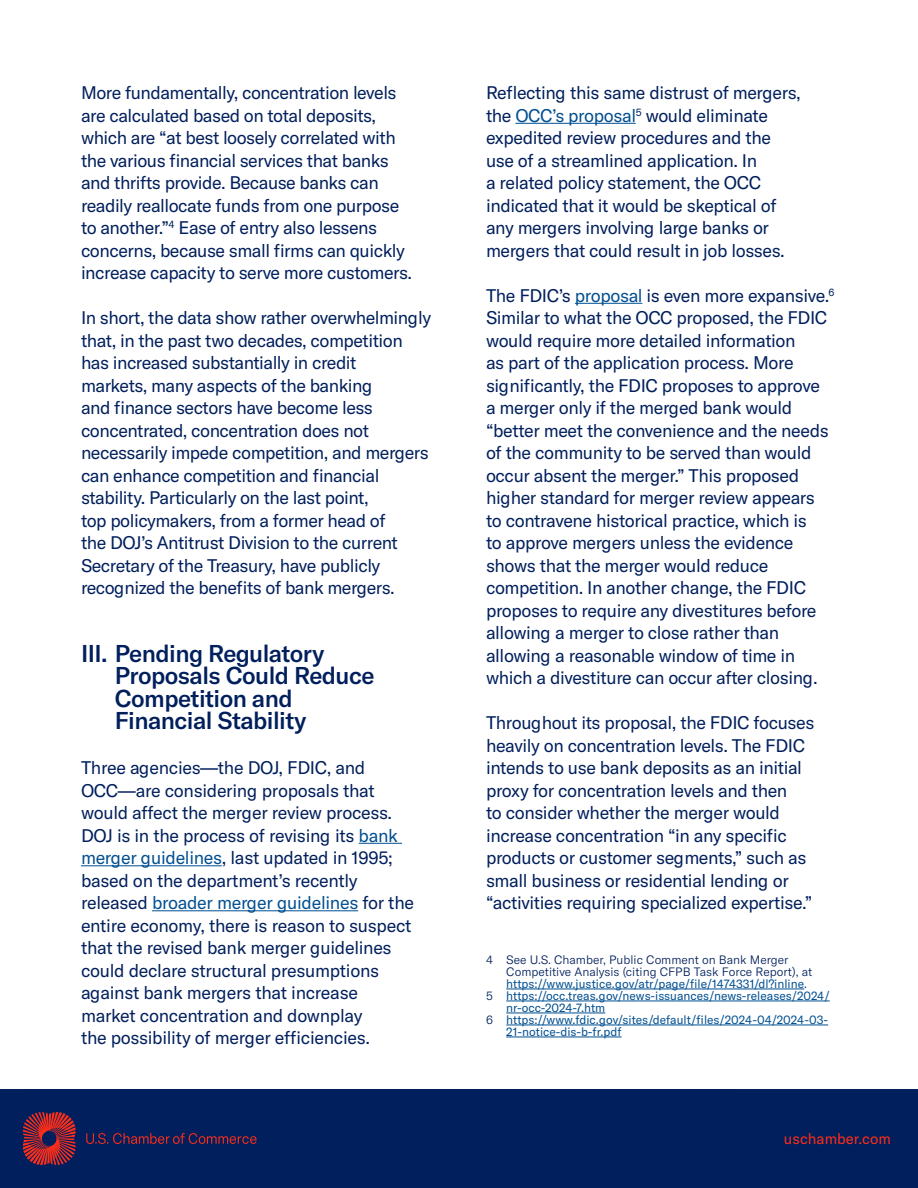
<style>
.page{position:relative;width:918px;height:1188px;background:#fff}
.page>*{position:absolute;margin:0;border:0;box-sizing:border-box;transform-origin:0 0}
.t1{font:500 24px/22.5px "GT America";letter-spacing:-.025em;color:#001f5c}
.Body{font:18px/22.5px "GT America";letter-spacing:-.025em;color:#001f5c}
.t2{font:15px "GT America";color:#ff2e18}
.Footnote{font:12px/12px "GT America";color:#004f91}
.Footnote-2{font:300 12px/12px "GT America";color:#001f5c}
.s1{color:#004f91}
.s2{font-weight:400;color:#004f91}
.s3{font-weight:300;color:#001f5c}
</style>
<div class="page">
<div style="left:0;top:1089px;width:918px;height:99px;background:#001f5c"></div>
<svg style="left:23px;top:1112px;width:53px;height:53px;background:#822638"></svg>
<svg style="left:86px;top:1133px;width:170px;height:11px;background:#3c224b"></svg>
<hr style="left:359px;top:843px;width:43px;height:1px;background:#004f91">
<hr style="left:81px;top:865px;width:141px;height:1px;background:#004f91">
<hr style="left:152px;top:910px;width:206px;height:1px;background:#004f91">
<hr style="left:515px;top:123px;width:121px;height:1px;background:#004f91">
<hr style="left:575px;top:303px;width:67px;height:1px;background:#004f91">
<hr style="left:506px;top:989px;width:298px;height:1px;background:#004f91">
<hr style="left:506px;top:1001px;width:324px;height:1px;background:#004f91">
<hr style="left:506px;top:1013px;width:99px;height:1px;background:#004f91">
<hr style="left:506px;top:1025px;width:322px;height:1px;background:#004f91">
<hr style="left:506px;top:1037px;width:116px;height:1px;background:#004f91">
<div style="left:23px;top:1089px;width:710px;height:13px;background:#001f5c"></div>
<p class="Body" style="left:81px;top:81px;width:333px">More fundamentally, concentration levels are calculated based on total deposits, which are “at best loosely correlated with the various financial services that banks and thrifts provide. Because banks can readily reallocate funds from one purpose to another.”<sup>4</sup> Ease of entry also lessens concerns, because small firms can quickly increase capacity to serve more customers.</p>
<p class="Body" style="left:81px;top:306px;width:352px">In short, the data show rather overwhelmingly that, in the past two decades, competition has increased substantially in credit<br>markets, many aspects of the banking<br>and finance sectors have become less concentrated, concentration does not necessarily impede competition, and mergers can enhance competition and financial stability. Particularly on the last point,<br>top policymakers, from a former head of<br>the DOJ’s Antitrust Division to the current Secretary of the Treasury, have publicly recognized the benefits of bank mergers.</p>
<p class="t1" style="left:115px;top:642px;width:261px;text-indent:-34px">III. Pending Regulatory<br>Proposals Could Reduce<br>Competition and<br>Financial Stability</p>
<p class="Body" style="left:81px;top:756px;width:335px">Three agencies—the DOJ, FDIC, and OCC—are considering proposals that would affect the merger review process.<br>DOJ is in the process of revising its <span class="s1">bank merger guidelines</span>, last updated in 1995; based on the department’s recently released <span class="s1">broader merger guidelines</span> for the entire economy, there is reason to suspect that the revised bank merger guidelines could declare structural presumptions against bank mergers that increase market concentration and downplay<br>the possibility of merger efficiencies.</p>
<p class="Body" style="left:486px;top:81px;width:316px">Reflecting this same distrust of mergers, the <span class="s1">OCC’s proposal</span><sup>5</sup> would eliminate expedited review procedures and the use of a streamlined application. In<br>a related policy statement, the OCC indicated that it would be skeptical of any mergers involving large banks or mergers that could result in job losses.</p>
<p class="Body" style="left:486px;top:284px;width:350px">The FDIC’s <span class="s1">proposal</span> is even more expansive.<sup>6<br></sup>Similar to what the OCC proposed, the FDIC would require more detailed information<br>as part of the application process. More significantly, the FDIC proposes to approve<br>a merger only if the merged bank would “better meet the convenience and the needs of the community to be served than would occur absent the merger.” This proposed higher standard for merger review appears to contravene historical practice, which is<br>to approve mergers unless the evidence shows that the merger would reduce competition. In another change, the FDIC proposes to require any divestitures before allowing a merger to close rather than allowing a reasonable window of time in which a divestiture can occur after closing.</p>
<p class="Body" style="left:486px;top:711px;width:330px">Throughout its proposal, the FDIC focuses heavily on concentration levels. The FDIC intends to use bank deposits as an initial proxy for concentration levels and then<br>to consider whether the merger would increase concentration “in any specific products or customer segments,” such as small business or residential lending or “activities requiring specialized expertise.”</p>
<p class="Footnote-2" style="left:506px;top:954px;width:308px;text-indent:-20px">4 See U.S. Chamber, Public Comment on Bank Merger<br>Competitive Analysis (citing CFPB Task Force Report), at <span class="s2">https://www.justice.gov/atr/page/file/1474331/dl?inline</span>.</p>
<p class="Footnote" style="left:506px;top:990px;width:325px;text-indent:-20px"><span class="s3">5</span> https://occ.treas.gov/news-issuances/news-releases/2024/ nr-occ-2024-7.htm</p>
<p class="Footnote" style="left:506px;top:1014px;width:323px;text-indent:-20px"><span class="s3">6</span> https://www.fdic.gov/sites/default/files/2024-04/2024-03-<br>21-notice-dis-b-fr.pdf</p>
<p class="t2" style="left:784px;top:1130px;width:109px">uschamber.com</p>
</div>
